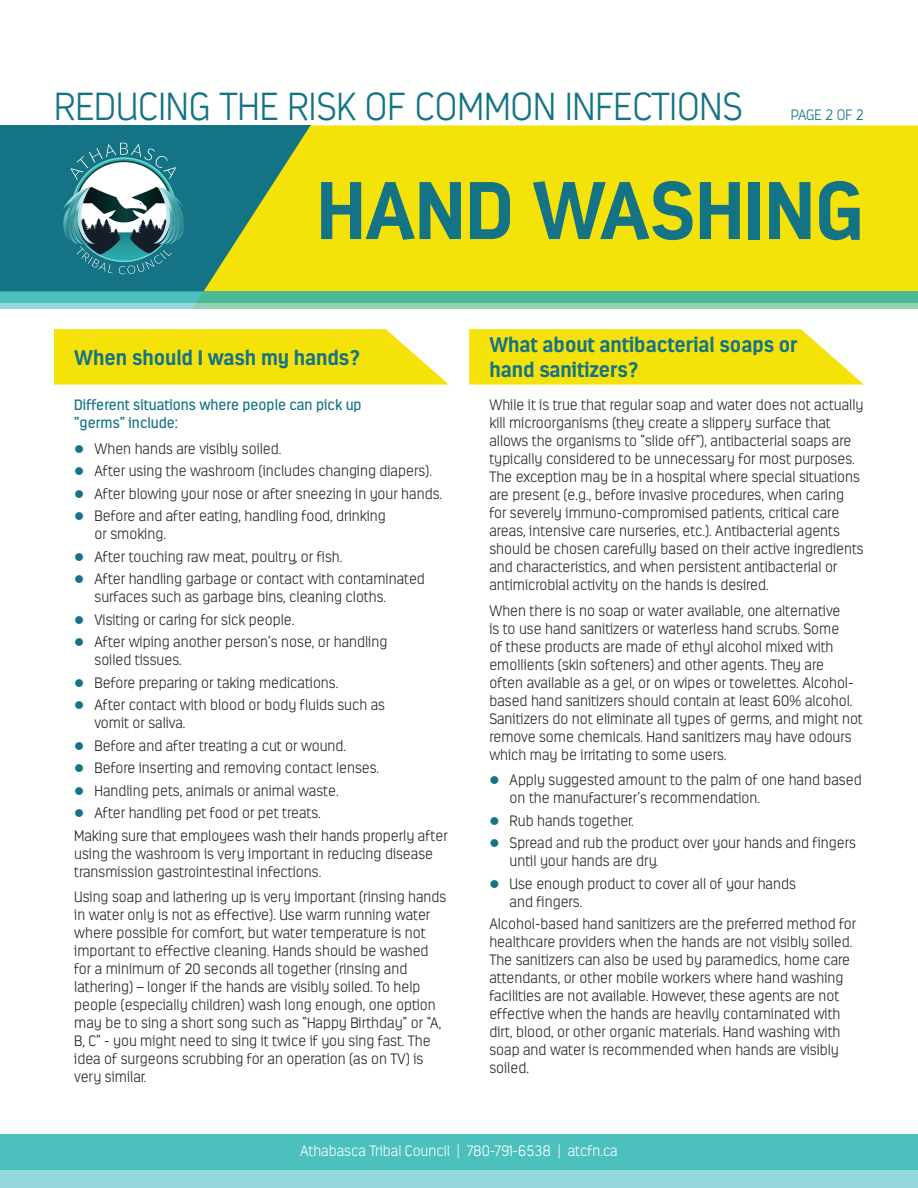
<style>
.page{position:relative;width:918px;height:1188px;background:#fff}
.page>*{position:absolute;margin:0;border:0;box-sizing:border-box;transform-origin:0 0}
.t1{font:700 81.45px "Estandar";color:#147485}
.t2{font:200 39px "Estandar";color:#147485}
.t3{font:700 21px/25.2px "Estandar";color:#147485}
.t4{font:200 15px/18px "Estandar";color:#231f20}
.t5{font:15px/18px "Estandar";color:#147485}
.t6{font:200 15px "Estandar";color:#fff}
.t7{font:200 15px "Estandar";letter-spacing:-.015em;color:#147485}
</style>
<div class="page">
<div style="left:0;top:125px;width:310px;height:167px;background:#147485"></div>
<svg style="left:63px;top:143px;width:121px;height:131px"></svg>
<svg style="left:192px;top:125px;width:726px;height:167px;background:#dfd715"></svg>
<svg style="left:0;top:292px;width:918px;height:11px;background:#4abc9b"></svg>
<svg style="left:0;top:303px;width:918px;height:6px;background:#92d3bc"></svg>
<div style="left:0;top:1134px;width:918px;height:36px;background:#4cc0bc"></div>
<div style="left:0;top:1170px;width:918px;height:18px;background:#94d7dd"></div>
<svg style="left:469px;top:329px;width:395px;height:56px;background:#f5e41d"></svg>
<svg style="left:54px;top:329px;width:395px;height:56px;background:#f5e41d"></svg>
<h2 class="t2" style="left:54px;top:84px;width:690px">REDUCING THE RISK OF COMMON INFECTIONS</h2>
<p class="t7" style="left:791px;top:106px;width:75px">PAGE 2 OF 2</p>
<h1 class="t1" style="left:317px;top:161px;width:548px">HAND WASHING</h1>
<h3 class="t3" style="left:74px;top:345px;width:287px">When should I wash my hands?</h3>
<p class="t5" style="left:74px;top:396px;width:289px">Different situations where people can pick up “germs” include:</p>
<p class="t4" style="left:94px;top:437px;width:349px;line-height:22.5px">When hands are visibly soiled.<br>After using the washroom (includes changing diapers).<br>After blowing your nose or after sneezing in your hands.<br>Before and after eating, handling food, drinking</p>
<p class="t4" style="left:94px;top:523px;width:332px;line-height:22.5px">or smoking.<br>After touching raw meat, poultry, or fish.<br>After handling garbage or contact with contaminated</p>
<p class="t4" style="left:94px;top:586px;width:294px;line-height:22.5px">surfaces such as garbage bins, cleaning cloths.<br>Visiting or caring for sick people.<br>After wiping another person’s nose, or handling</p>
<p class="t4" style="left:94px;top:649px;width:292px;line-height:22.5px">soiled tissues.<br>Before preparing or taking medications.<br>After contact with blood or body fluids such as</p>
<p class="t4" style="left:94px;top:714px;width:92px">vomit or saliva.</p>
<p class="t4" style="left:94px;top:736px;width:253px">Before and after treating a cut or wound.</p>
<p class="t4" style="left:94px;top:759px;width:286px">Before inserting and removing contact lenses.</p>
<p class="t4" style="left:94px;top:781px;width:246px">Handling pets, animals or animal waste.</p>
<p class="t4" style="left:94px;top:804px;width:228px">After handling pet food or pet treats.</p>
<p class="t4" style="left:74px;top:826px;width:375px">Making sure that employees wash their hands properly after</p>
<p class="t4" style="left:74px;top:844px;width:360px">using the washroom is very important in reducing disease transmission gastrointestinal infections.</p>
<p class="t4" style="left:74px;top:888px;width:374px">Using soap and lathering up is very important (rinsing hands in water only is not as effective). Use warm running water where possible for comfort, but water temperature is not important to effective cleaning. Hands should be washed for a minimum of 20 seconds all together (rinsing and lathering) – longer if the hands are visibly soiled. To help people (especially children) wash long enough, one option may be to sing a short song such as “Happy Birthday” or “A, B, C” - you might need to sing it twice if you sing fast. The idea of surgeons scrubbing for an operation (as on TV) is very similar.</p>
<h3 class="t3" style="left:489px;top:332px;width:310px">What about antibacterial soaps or hand sanitizers?</h3>
<p class="t4" style="left:489px;top:396px;width:376px">While it is true that regular soap and water does not actually kill microorganisms (they create a slippery surface that allows the organisms to “slide off”), antibacterial soaps are typically considered to be unnecessary for most purposes.<br>The exception may be in a hospital where special situations are present (e.g., before invasive procedures, when caring for severely immuno-compromised patients, critical care areas, intensive care nurseries, etc.). Antibacterial agents should be chosen carefully based on their active ingredients and characteristics, and when persistent antibacterial or antimicrobial activity on the hands is desired.</p>
<p class="t4" style="left:489px;top:601px;width:375px">When there is no soap or water available, one alternative<br>is to use hand sanitizers or waterless hand scrubs. Some<br>of these products are made of ethyl alcohol mixed with emollients (skin softeners) and other agents. They are<br>often available as a gel, or on wipes or towelettes. Alcohol&shy;based hand sanitizers should contain at least 60% alcohol.<br>Sanitizers do not eliminate all types of germs, and might not remove some chemicals. Hand sanitizers may have odours which may be irritating to some users.</p>
<p class="t4" style="left:510px;top:771px;width:354px">Apply suggested amount to the palm of one hand based on the manufacturer’s recommendation.</p>
<p class="t4" style="left:510px;top:809px;width:348px;line-height:22.5px">Rub hands together.<br>Spread and rub the product over your hands and fingers</p>
<p class="t4" style="left:510px;top:850px;width:288px;line-height:22.5px">until your hands are dry.<br>Use enough product to cover all of your hands</p>
<p class="t4" style="left:489px;top:890px;width:368px;line-height:22.5px;text-indent:20px">and fingers.<br>Alcohol-based hand sanitizers are the preferred method for</p>
<p class="t4" style="left:489px;top:933px;width:364px">healthcare providers when the hands are not visibly soiled.<br>The sanitizers can also be used by paramedics, home care attendants, or other mobile workers where hand washing facilities are not available. However, these agents are not effective when the hands are heavily contaminated with dirt, blood, or other organic materials. Hand washing with soap and water is recommended when hands are visibly soiled.</p>
<p class="t6" style="left:300px;top:1142px;width:319px">Athabasca Tribal Council | 780-791-6538 | atcfn.ca</p>
</div>
